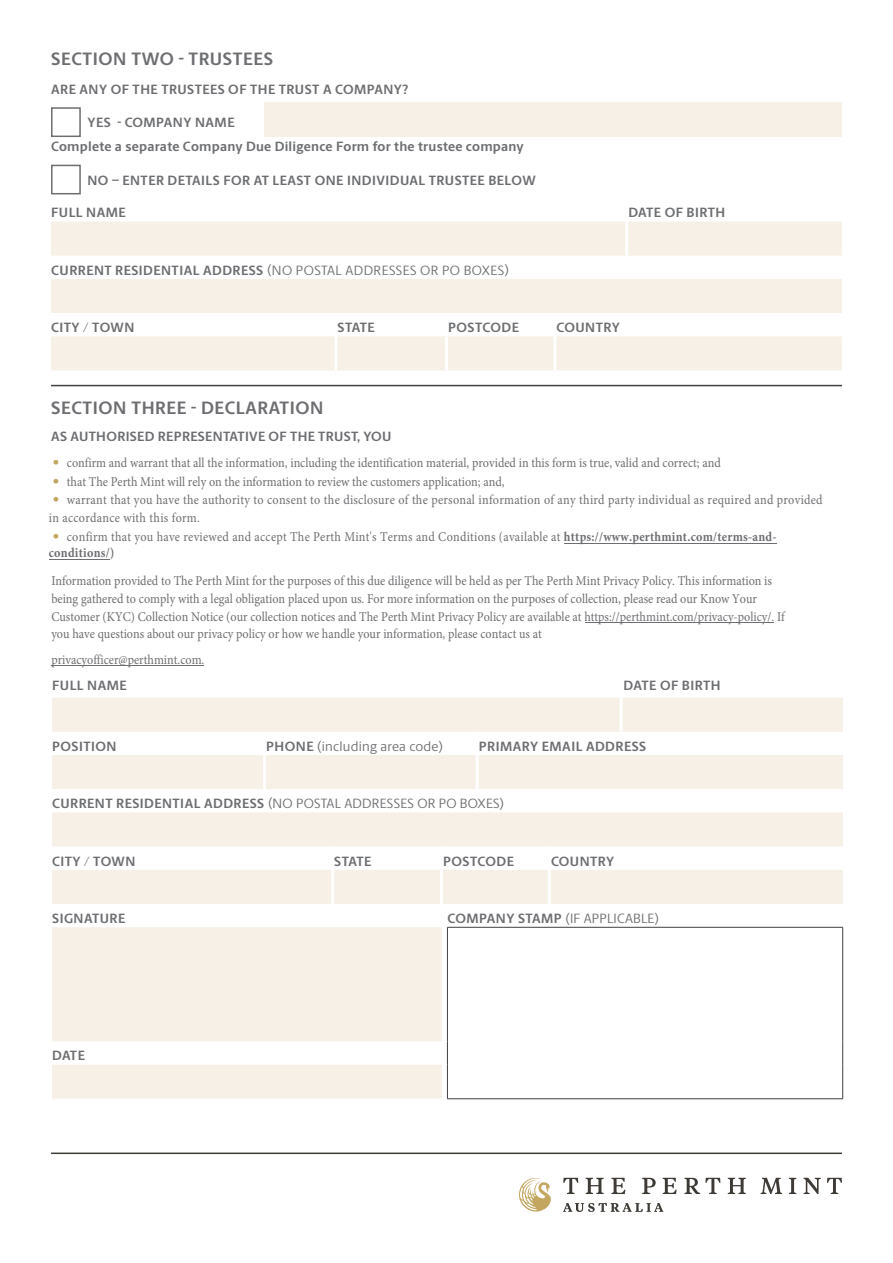
<style>
.page{position:relative;width:893px;height:1263px;background:#fff}
.page>*{position:absolute;margin:0;border:0;box-sizing:border-box;transform-origin:0 0}
.t1{font:700 18px "Berlingske Sans";letter-spacing:.035em;color:#6d6e71}
.t2{font:13.5px/17.5px "Minion Pro";color:#6d6e71;scale:.9 1}
.t3{font:700 13.5px/23.7px "Berlingske Sans";letter-spacing:.035em;color:#6d6e71}
.t4{font:13.5px/18.1px "Minion Pro";letter-spacing:.02em;color:#6d6e71;scale:.9 1}
.t5{font:13.5px "Berlingske Sans";letter-spacing:.02em;color:#6d6e71}
.s1{font-weight:700}
.s2{font-family:"Berlingske Sans";font-size:13.35px;color:#c3a660}
</style>
<div class="page">
<hr style="left:51px;top:1152px;width:791px;height:2px;background:#3e3a35">
<svg style="left:563px;top:1178px;width:15px;height:16px"></svg>
<svg style="left:586px;top:1178px;width:18px;height:16px"></svg>
<svg style="left:611px;top:1178px;width:14px;height:16px"></svg>
<svg style="left:642px;top:1178px;width:14px;height:16px"></svg>
<svg style="left:663px;top:1178px;width:14px;height:16px"></svg>
<svg style="left:684px;top:1178px;width:36px;height:16px"></svg>
<svg style="left:728px;top:1178px;width:18px;height:16px"></svg>
<svg style="left:761px;top:1178px;width:21px;height:16px"></svg>
<svg style="left:789px;top:1178px;width:7px;height:16px"></svg>
<svg style="left:804px;top:1178px;width:17px;height:16px"></svg>
<svg style="left:827px;top:1178px;width:15px;height:16px"></svg>
<svg style="left:563px;top:1203px;width:100px;height:9px"></svg>
<svg style="left:519px;top:1178px;width:32px;height:33px"></svg>
<div style="left:265px;top:102px;width:577px;height:35px;background:#f6f0e6"></div>
<svg style="left:51px;top:222px;width:791px;height:148px;fill:#f6f0e6"></svg>
<hr style="left:334px;top:313px;width:3px;height:23px;background:#fff">
<hr style="left:334px;top:336px;width:3px;height:34px;background:#fff">
<hr style="left:445px;top:313px;width:3px;height:23px;background:#fff">
<hr style="left:553px;top:313px;width:3px;height:23px;background:#fff">
<hr style="left:445px;top:336px;width:3px;height:34px;background:#fff">
<hr style="left:553px;top:336px;width:3px;height:34px;background:#fff">
<hr style="left:625px;top:222px;width:3px;height:34px;background:#fff">
<div style="left:51px;top:107px;width:30px;height:30px;border:2px solid #6d6e71"></div>
<div style="left:51px;top:165px;width:30px;height:29px;border:2px solid #6d6e71"></div>
<hr style="left:51px;top:385px;width:791px;height:1px;background:#414042">
<svg style="left:52px;top:698px;width:791px;height:206px;fill:#f6f0e6"></svg>
<hr style="left:331px;top:846px;width:3px;height:24px;background:#fff">
<hr style="left:331px;top:870px;width:3px;height:34px;background:#fff">
<hr style="left:440px;top:846px;width:3px;height:24px;background:#fff">
<hr style="left:548px;top:846px;width:3px;height:24px;background:#fff">
<hr style="left:440px;top:870px;width:3px;height:34px;background:#fff">
<hr style="left:548px;top:870px;width:3px;height:34px;background:#fff">
<hr style="left:620px;top:698px;width:3px;height:34px;background:#fff">
<hr style="left:263px;top:732px;width:3px;height:23px;background:#fff">
<hr style="left:476px;top:732px;width:3px;height:23px;background:#fff">
<hr style="left:263px;top:755px;width:3px;height:34px;background:#fff">
<hr style="left:476px;top:755px;width:3px;height:34px;background:#fff">
<svg style="left:52px;top:927px;width:390px;height:172px;background:#f7f2e9"></svg>
<hr style="left:447px;top:927px;width:396px;height:1px;background:#414042">
<hr style="left:447px;top:927px;width:1px;height:114px;background:#414042">
<hr style="left:842px;top:927px;width:1px;height:114px;background:#414042">
<svg style="left:447px;top:1041px;width:1px;height:24px"></svg>
<svg style="left:842px;top:1041px;width:1px;height:24px"></svg>
<hr style="left:447px;top:1065px;width:1px;height:33px;background:#414042">
<hr style="left:842px;top:1065px;width:1px;height:33px;background:#414042">
<hr style="left:447px;top:1098px;width:396px;height:1px;background:#414042">
<hr style="left:620px;top:622px;width:154px;height:1px;background:#6d6e71">
<hr style="left:585px;top:622px;width:35px;height:1px;background:#6d6e71">
<hr style="left:52px;top:665px;width:152px;height:1px;background:#6d6e71">
<hr style="left:49px;top:559px;width:61px;height:1px;background:#6d6e71">
<hr style="left:564px;top:543px;width:213px;height:1px;background:#6d6e71">
<h1 class="t1" style="left:51px;top:45px;width:223px">SECTION TWO - TRUSTEES</h1>
<p class="t3" style="left:51px;top:77px;width:359px">ARE ANY OF THE TRUSTEES OF THE TRUST A COMPANY?</p>
<p class="t3" style="left:51px;top:111px;width:474px;text-indent:36px">YES - COMPANY NAME<br>Complete a separate Company Due Diligence Form for the trustee company</p>
<p class="t3" style="left:87px;top:168px;width:450px">NO – ENTER DETAILS FOR AT LEAST ONE INDIVIDUAL TRUSTEE BELOW</p>
<p class="t3" style="left:51px;top:201px;width:76px">FULL NAME</p>
<p class="t3" style="left:628px;top:201px;width:98px">DATE OF BIRTH</p>
<p class="t5" style="left:51px;top:261px;width:460px"><span class="s1">CURRENT RESIDENTIAL ADDRESS</span> (NO POSTAL ADDRESSES OR PO BOXES)</p>
<p class="t3" style="left:51px;top:315px;width:85px">CITY / TOWN</p>
<p class="t3" style="left:338px;top:315px;width:39px">STATE</p>
<p class="t3" style="left:448px;top:315px;width:72px">POSTCODE</p>
<p class="t3" style="left:557px;top:315px;width:65px">COUNTRY</p>
<h1 class="t1" style="left:51px;top:395px;width:274px">SECTION THREE - DECLARATION</h1>
<p class="t3" style="left:51px;top:424px;width:342px">AS AUTHORISED REPRESENTATIVE OF THE TRUST, YOU</p>
<p class="t2" style="left:53px;top:454px;width:744px"><span class="s2">•</span> confirm and warrant that all the information, including the identification material, provided in this form is true, valid and correct; and</p>
<p class="t2" style="left:53px;top:473px;width:503px"><span class="s2">•</span> that The Perth Mint will rely on the information to review the customers application; and,</p>
<p class="t4" style="left:49px;top:491px;width:861px"><span class="s2">•</span> warrant that you have the authority to consent to the disclosure of the personal information of any third party individual as required and provided in accordance with this form.</p>
<p class="t4" style="left:49px;top:528px;width:810px;line-height:16.2px"><span class="s2">•</span> confirm that you have reviewed and accept The Perth Mint's Terms and Conditions (available at <span class="s1">https://www.perthmint.com/terms-and&shy;conditions/)</span></p>
<p class="t2" style="left:51px;top:572px;width:816px">Information provided to The Perth Mint for the purposes of this due diligence will be held as per The Perth Mint Privacy Policy. This information is being gathered to comply with a legal obligation placed upon us. For more information on the purposes of collection, please read our Know Your Customer (KYC) Collection Notice (our collection notices and The Perth Mint Privacy Policy are available at https://perthmint.com/privacy-policy/. If you have questions about our privacy policy or how we handle your information, please contact us at</p>
<p class="t2" style="left:51px;top:650px;width:172px">privacyofficer@perthmint.com.</p>
<p class="t3" style="left:52px;top:673px;width:76px">FULL NAME</p>
<p class="t3" style="left:623px;top:673px;width:99px">DATE OF BIRTH</p>
<p class="t3" style="left:52px;top:734px;width:66px">POSITION</p>
<p class="t5" style="left:266px;top:737px;width:179px"><span class="s1">PHONE</span> (including area code)</p>
<p class="t3" style="left:479px;top:734px;width:169px">PRIMARY EMAIL ADDRESS</p>
<p class="t5" style="left:52px;top:794px;width:454px"><span class="s1">CURRENT RESIDENTIAL ADDRESS</span> (NO POSTAL ADDRESSES OR PO BOXES)</p>
<p class="t3" style="left:52px;top:849px;width:85px">CITY / TOWN</p>
<p class="t3" style="left:334px;top:849px;width:39px">STATE</p>
<p class="t3" style="left:443px;top:849px;width:72px">POSTCODE</p>
<p class="t3" style="left:551px;top:849px;width:65px">COUNTRY</p>
<p class="t3" style="left:52px;top:906px;width:75px">SIGNATURE</p>
<p class="t5" style="left:448px;top:909px;width:213px"><span class="s1">COMPANY STAMP</span> (IF APPLICABLE)</p>
<p class="t3" style="left:52px;top:1044px;width:34px">DATE</p>
</div>
